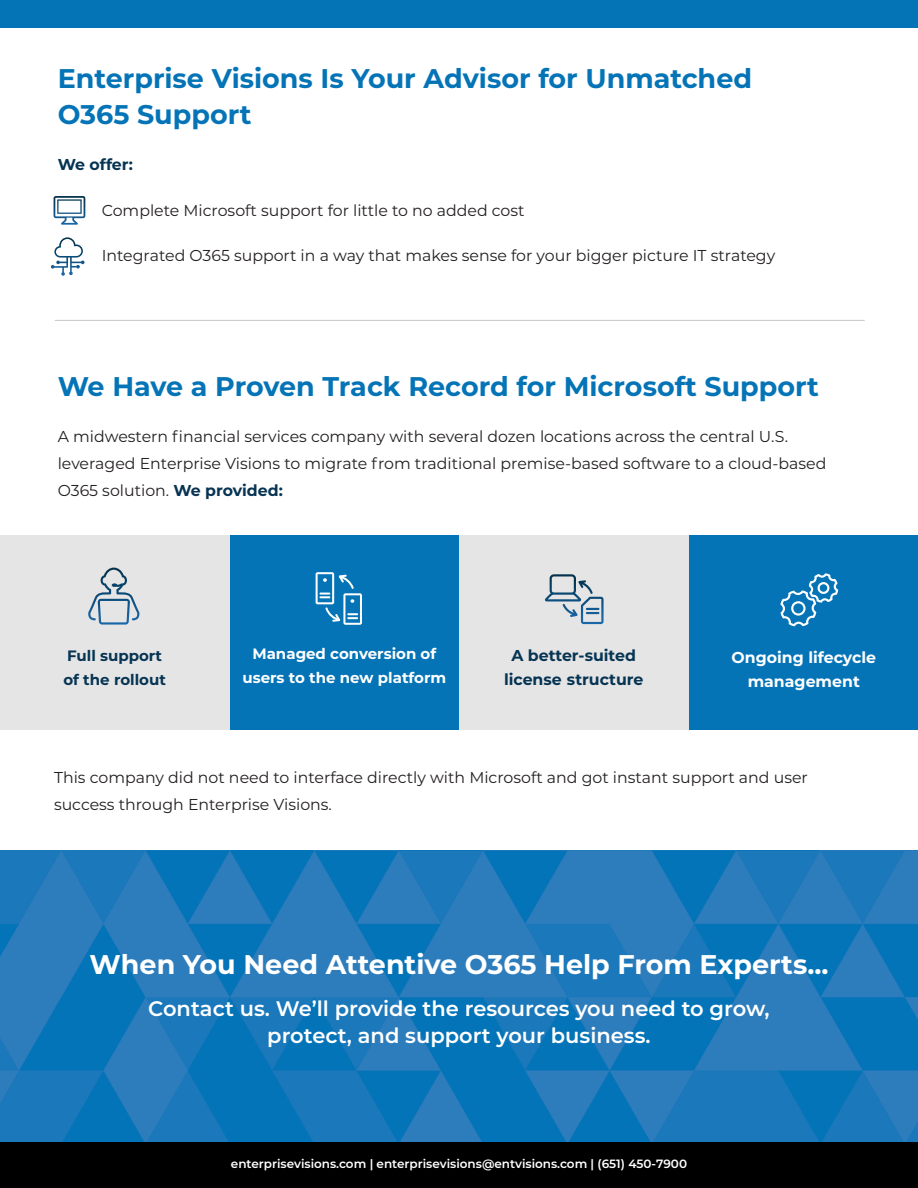
<style>
.page{position:relative;width:918px;height:1188px;background:#fff}
.page>*{position:absolute;margin:0;border:0;box-sizing:border-box;transform-origin:0 0}
.t1{font:700 27px/36px "Montserrat";color:#0574b7}
.t2{font:700 27px "Montserrat";color:#fff}
.t3{font:600 21px/27px "Montserrat";color:#fff;text-align:center}
.t4{font:15.75px/27px "Montserrat";color:#231f20}
.t5{font:700 15.75px/24px "Montserrat";color:#063452;text-align:center}
.t6{font:700 15.75px/24px "Montserrat";color:#fff;text-align:center}
.t7{font:700 15px/24px "Montserrat";color:#fff;text-align:center}
.t8{font:700 15px/24px "Montserrat";color:#063452}
.t9{font:600 12px "Montserrat";color:#fff}
.s1{font-weight:700;color:#063452}
</style>
<div class="page">
<img style="left:0;top:850px;width:918px;height:293px">
<div style="left:229px;top:535px;width:230px;height:195px;background:#0574b7"></div>
<div style="left:688px;top:535px;width:230px;height:195px;background:#0574b7"></div>
<div style="left:0;top:535px;width:230px;height:195px;background:#e5e5e5"></div>
<div style="left:459px;top:535px;width:229px;height:195px;background:#e5e5e5"></div>
<div style="left:0;top:1143px;width:918px;height:45px;background:#000001"></div>
<svg style="left:54px;top:196px;width:31px;height:29px"></svg>
<svg style="left:51px;top:237px;width:34px;height:39px"></svg>
<svg style="left:88px;top:568px;width:52px;height:57px"></svg>
<svg style="left:316px;top:572px;width:46px;height:53px"></svg>
<svg style="left:545px;top:574px;width:59px;height:50px"></svg>
<svg style="left:780px;top:573px;width:58px;height:53px"></svg>
<hr style="left:55px;top:320px;width:810px;height:1px;background:#c7c8ca">
<div style="left:0;top:0;width:918px;height:27px;background:#0574b7"></div>
<p class="t1" style="left:58px;top:59px;width:696px">Enterprise Visions Is Your Advisor for Unmatched<br>O365 Support</p>
<p class="t5" style="left:58px;top:151px;width:77px">We offer:</p>
<p class="t4" style="left:102px;top:197px;width:424px">Complete Microsoft support for little to no added cost</p>
<p class="t4" style="left:102px;top:242px;width:675px">Integrated O365 support in a way that makes sense for your bigger picture IT strategy</p>
<p class="t1" style="left:58px;top:367px;width:763px">We Have a Proven Track Record for Microsoft Support</p>
<p class="t4" style="left:58px;top:422px;width:770px">A midwestern financial services company with several dozen locations across the central U.S. leveraged Enterprise Visions to migrate from traditional premise-based software to a cloud-based<br>O365 solution. <span class="s1">We provided:</span></p>
<p class="t8" style="left:63px;top:643px;width:104px">Full support of the rollout</p>
<p class="t7" style="left:242px;top:641px;width:205px">Managed conversion of users to the new platform</p>
<p class="t5" style="left:504px;top:642px;width:141px">A better-suited license structure</p>
<p class="t6" style="left:732px;top:644px;width:146px">Ongoing lifecycle management</p>
<p class="t4" style="left:54px;top:763px;width:755px">This company did not need to interface directly with Microsoft and got instant support and user success through Enterprise Visions.</p>
<p class="t2" style="left:89px;top:945px;width:741px">When You Need Attentive O365 Help From Experts...</p>
<p class="t3" style="left:148px;top:994px;width:623px">Contact us. We’ll provide the resources you need to grow, protect, and support your business.</p>
<p class="t9" style="left:231px;top:1155px;width:458px">enterprisevisions.com | enterprisevisions@entvisions.com | (651) 450-7900</p>
</div>
